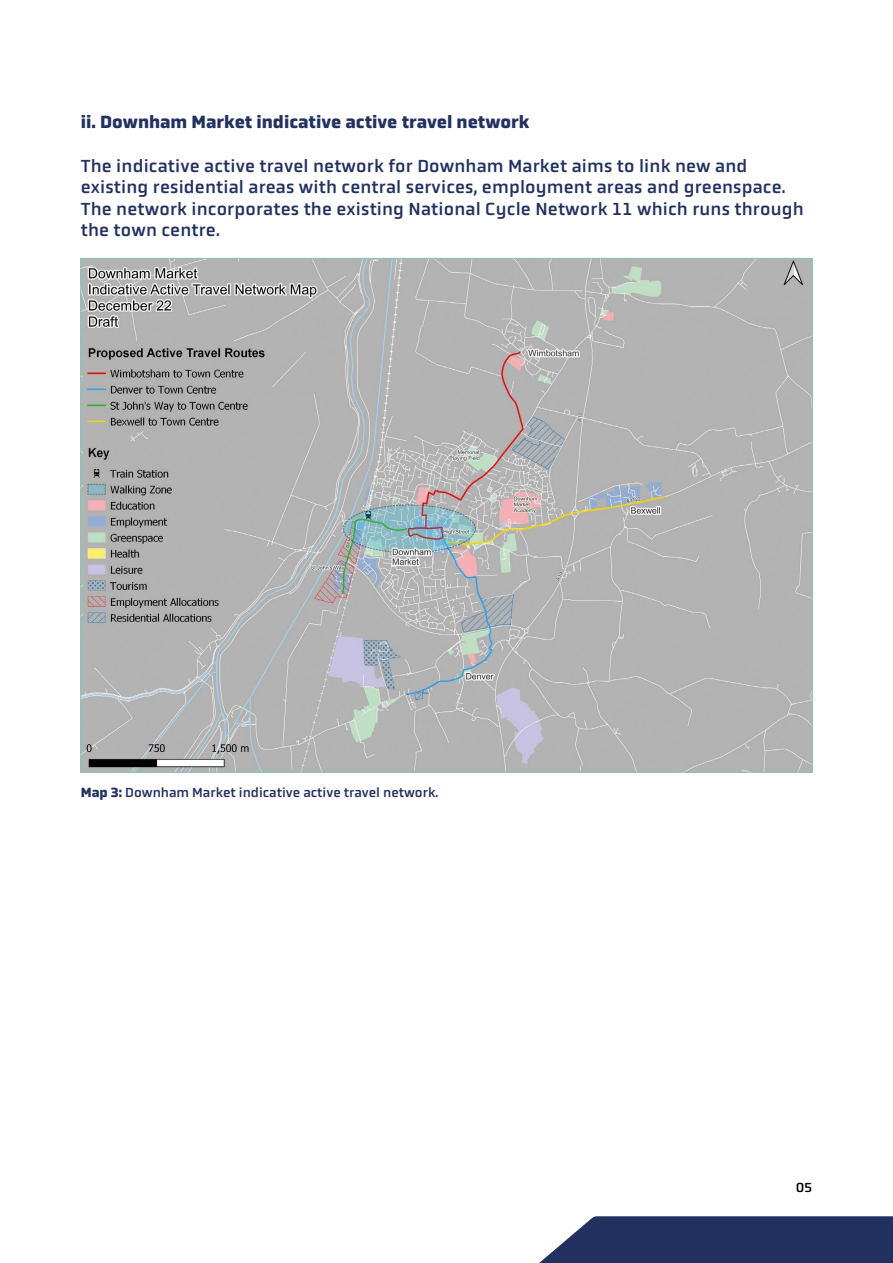
<style>
.page{position:relative;width:893px;height:1263px;background:#fff}
.page>*{position:absolute;margin:0;border:0;box-sizing:border-box;transform-origin:0 0}
.Body_Copy{font:18px/21.6px "Obvia";letter-spacing:.01em;color:#22315f}
.t1{font:700 18px "Obvia";color:#22315f}
.Body_Copy-2{font:13.5px "Obvia";color:#22315f}
.t2{font:13.5px "Obvia";color:#000}
.s1{font-weight:700}
</style>
<div class="page">
<svg style="left:539px;top:1216px;width:354px;height:47px;background:#34426c"></svg>
<img style="left:82px;top:260px;width:729px;height:510px">
<h4 class="t1" style="left:81px;top:111px;width:450px">ii. Downham Market indicative active travel network</h4>
<p class="Body_Copy" style="left:81px;top:155px;width:724px">The indicative active travel network for Downham Market aims to link new and existing residential areas with central services, employment areas and greenspace.<br>The network incorporates the existing National Cycle Network 11 which runs through the town centre.</p>
<p class="Body_Copy-2" style="left:81px;top:784px;width:359px"><span class="s1">Map 3:</span> Downham Market indicative active travel network.</p>
<p class="t2" style="left:796px;top:1180px;width:18px">05</p>
</div>
